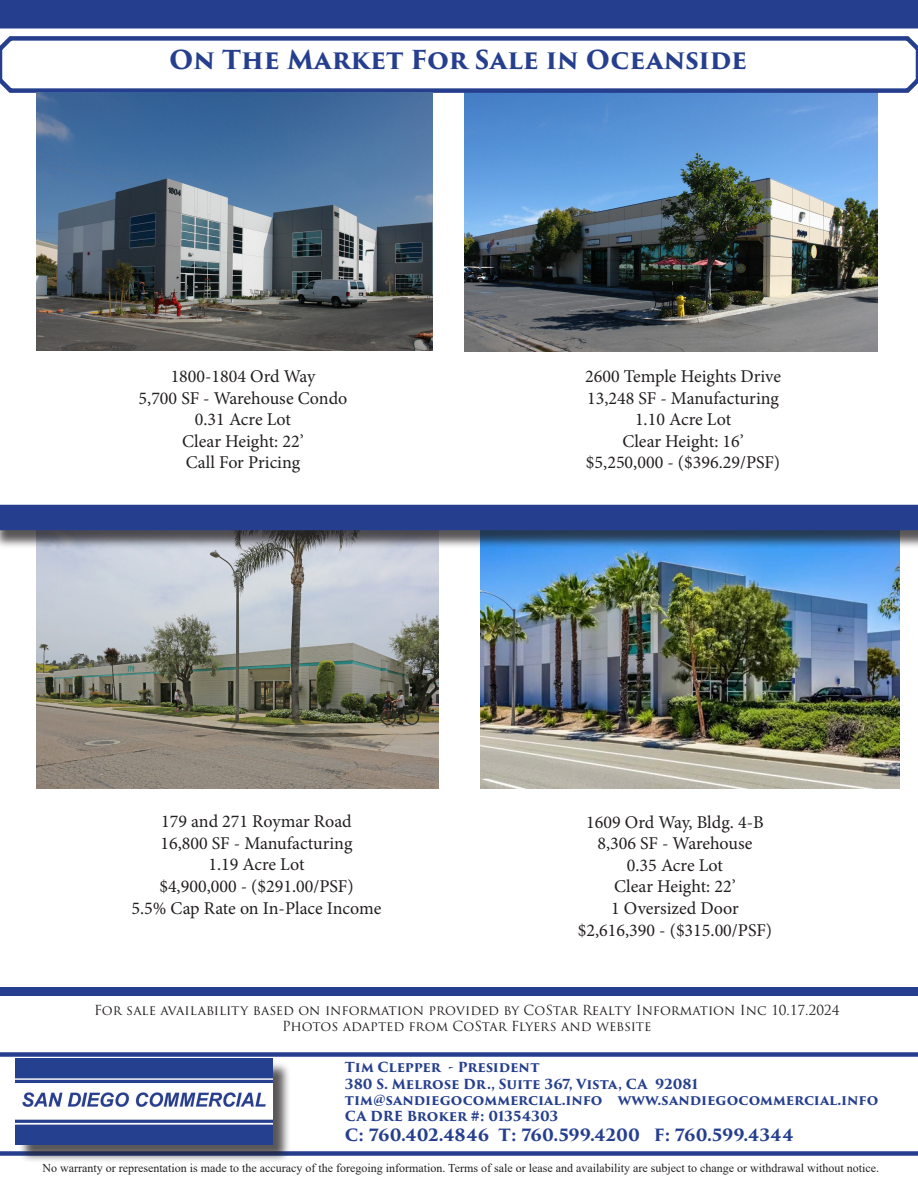
<style>
.page{position:relative;width:918px;height:1188px;background:#fff}
.page>*{position:absolute;margin:0;border:0;box-sizing:border-box;transform-origin:0 0}
.t1{font:700 25.5px "Trajan Pro 3";letter-spacing:-.005em;color:#253f8e}
.t2{font:18px "Minion Pro";color:#231f20}
.t3{font:700 16.5px "Trajan Pro 3";color:#253f8e}
.t4{font:700 13.5px/16.2px "Trajan Pro 3";color:#253f8e}
.t5{font:13.5px "Trajan Pro 3";color:#231f20}
.t6{font:12px "Times New Roman";color:#231f20}
</style>
<div class="page">
<div style="left:0;top:1052px;width:918px;height:5px;background:#253f8e"></div>
<div style="left:0;top:1151px;width:918px;height:5px;background:#253f8e"></div>
<div style="left:0;top:0;width:918px;height:28px;background:#253f8e"></div>
<div style="left:18px;top:1061px;width:273px;height:102px;background:#231f20;opacity:.75"></div>
<img style="left:16px;top:1059px;width:256px;height:85px">
<img style="left:464px;top:95px;width:414px;height:256px">
<svg style="left:0;top:36px;width:918px;height:59px"></svg>
<img style="left:36px;top:549px;width:402px;height:240px">
<img style="left:481px;top:549px;width:418px;height:240px">
<img style="left:36px;top:93px;width:397px;height:258px">
<div style="left:0;top:507px;width:918px;height:42px;background:#231f20;opacity:.75"></div>
<div style="left:0;top:505px;width:918px;height:25px;background:#253f8e"></div>
<div style="left:0;top:987px;width:918px;height:9px;background:#253f8e"></div>
<p class="t1" style="left:169px;top:41px;width:580px">On The Market For Sale in Oceanside</p>
<p class="t2" style="left:171px;top:364px;width:146px">1800-1804 Ord Way</p>
<p class="t2" style="left:139px;top:386px;width:210px">5,700 SF - Warehouse Condo</p>
<p class="t2" style="left:195px;top:407px;width:98px">0.31 Acre Lot</p>
<p class="t2" style="left:182px;top:429px;width:123px">Clear Height: 22’</p>
<p class="t2" style="left:186px;top:451px;width:116px">Call For Pricing</p>
<p class="t2" style="left:161px;top:809px;width:192px">179 and 271 Roymar Road</p>
<p class="t2" style="left:161px;top:831px;width:193px">16,800 SF - Manufacturing</p>
<p class="t2" style="left:208px;top:853px;width:98px">1.19 Acre Lot</p>
<p class="t2" style="left:159px;top:874px;width:196px">$4,900,000 - ($291.00/PSF)</p>
<p class="t2" style="left:132px;top:896px;width:251px">5.5% Cap Rate on In-Place Income</p>
<p class="t2" style="left:585px;top:364px;width:197px">2600 Temple Heights Drive</p>
<p class="t2" style="left:587px;top:386px;width:193px">13,248 SF - Manufacturing</p>
<p class="t2" style="left:635px;top:407px;width:98px">1.10 Acre Lot</p>
<p class="t2" style="left:622px;top:429px;width:123px">Clear Height: 16’</p>
<p class="t2" style="left:586px;top:451px;width:196px">$5,250,000 - ($396.29/PSF)</p>
<p class="t2" style="left:586px;top:810px;width:179px">1609 Ord Way, Bldg. 4-B</p>
<p class="t2" style="left:597px;top:831px;width:157px">8,306 SF - Warehouse</p>
<p class="t2" style="left:627px;top:853px;width:98px">0.35 Acre Lot</p>
<p class="t2" style="left:614px;top:875px;width:123px">Clear Height: 22’</p>
<p class="t2" style="left:611px;top:896px;width:129px">1 Oversized Door</p>
<p class="t2" style="left:578px;top:918px;width:196px">$2,616,390 - ($315.00/PSF)</p>
<p class="t5" style="left:94px;top:1001px;width:747px">For sale availability based on information provided by CoStar Realty Information Inc 10.17.2024</p>
<p class="t5" style="left:282px;top:1017px;width:371px">Photos adapted from CoStar Flyers and website</p>
<p class="t4" style="left:345px;top:1060px;width:535px">Tim Clepper - President<br>380 S. Melrose Dr., Suite 367, Vista, CA 92081 tim@sandiegocommercial.info www.sandiegocommercial.info CA DRE Broker #: 01354303</p>
<p class="t3" style="left:345px;top:1123px;width:450px">C: 760.402.4846 T: 760.599.4200 F: 760.599.4344</p>
<p class="t6" style="left:43px;top:1160px;width:838px">No warranty or representation is made to the accuracy of the foregoing information. Terms of sale or lease and availability are subject to change or withdrawal without notice.</p>
</div>
